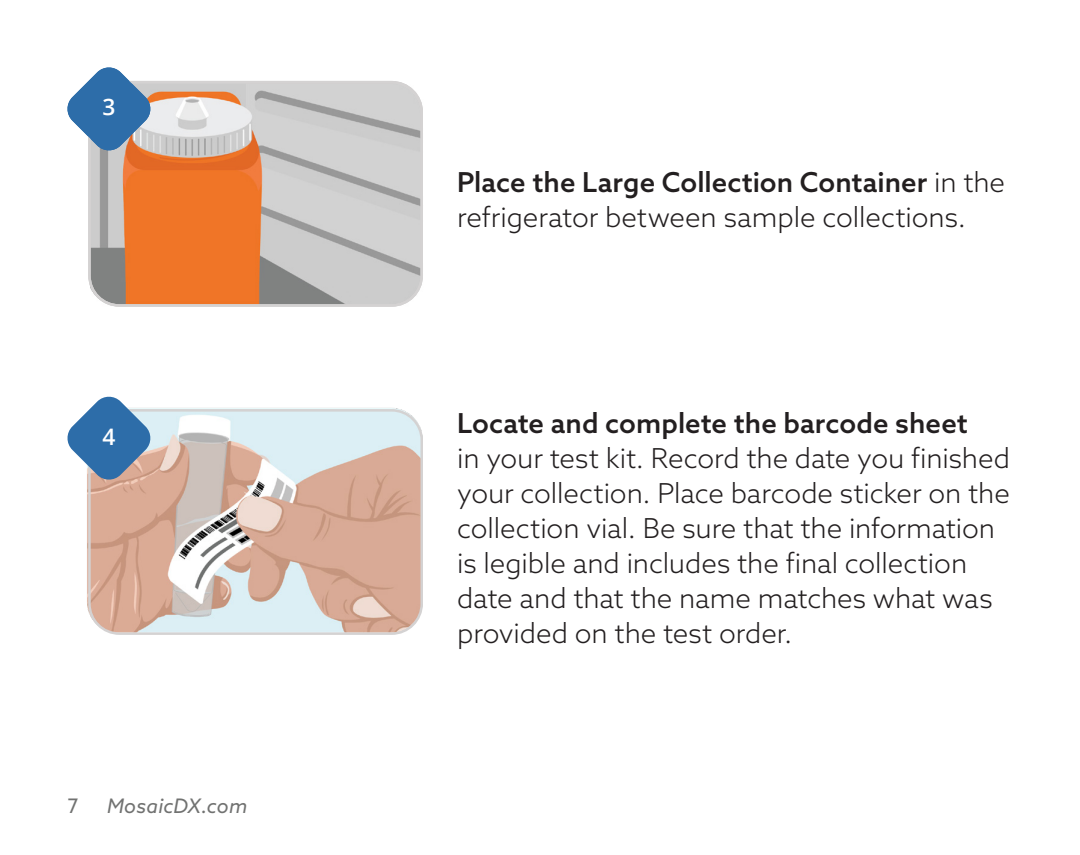
<style>
.page{position:relative;width:1080px;height:855px;background:#fff}
.page>*{position:absolute;margin:0;border:0;box-sizing:border-box;transform-origin:0 0}
.MDX_Symptom_Bullets{font:300 27.5px/35px "Azo Sans";letter-spacing:-.005em;color:#231f20}
.MDX_Paragraph_Style{font:300 27.5px/35px "Azo Sans";color:#231f20}
.MDX_Paragraph_Style-2{font:600 22.75px "Open Sans";color:#fff}
.t1{font:italic 20px "Azo Sans";letter-spacing:.01em;color:#717271}
.t2{font:20px "Azo Sans";color:#717271}
.s1{font-weight:500}
</style>
<div class="page">
<img style="left:87px;top:408px;width:335px;height:224px">
<img style="left:91px;top:84px;width:332px;height:220px">
<div style="left:88px;top:409px;width:335px;height:226px;border:2px solid #d4d2d2;border-radius:30px"></div>
<div style="left:88px;top:81px;width:335px;height:226px;border:2px solid #d4d2d2;border-radius:30px"></div>
<svg style="left:67px;top:67px;width:85px;height:85px"></svg>
<svg style="left:67px;top:396px;width:85px;height:85px"></svg>
<p class="MDX_Paragraph_Style-2" style="left:102px;top:92px;width:14px">3</p>
<p class="MDX_Paragraph_Style-2" style="left:102px;top:92px;width:14px">1</p>
<p class="MDX_Paragraph_Style-2" style="left:102px;top:421px;width:14px">4</p>
<p class="t2" style="left:68px;top:793px;width:13px">7</p>
<p class="t1" style="left:107px;top:793px;width:142px">MosaicDX.com</p>
<p class="MDX_Paragraph_Style" style="left:457px;top:164px;width:550px"><span class="s1">Place the Large Collection Container</span> in the refrigerator between sample collections.</p>
<p class="MDX_Symptom_Bullets" style="left:457px;top:405px;width:554px"><span class="s1">Locate and complete the barcode sheet<br></span>in your test kit. Record the date you finished your collection. Place barcode sticker on the collection vial. Be sure that the information is legible and includes the final collection date and that the name matches what was provided on the test order.</p>
</div>
